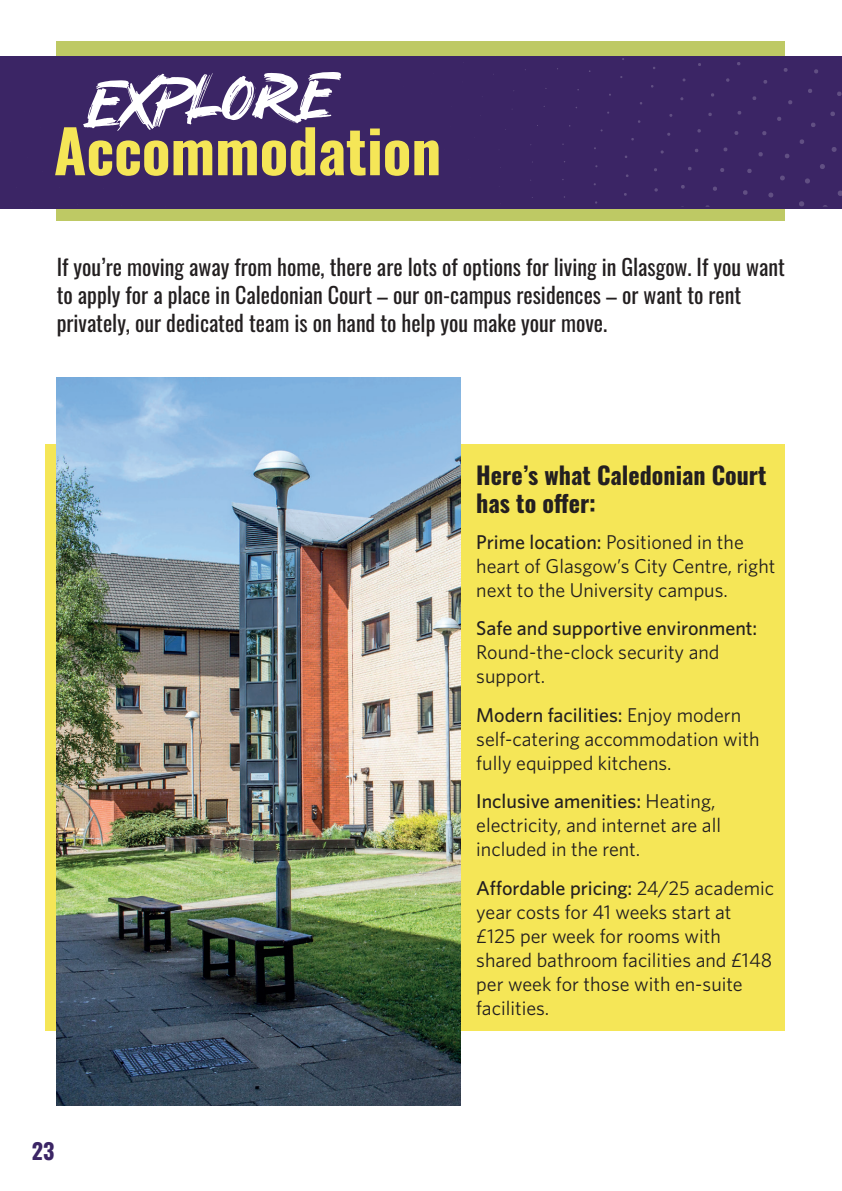
<style>
.page{position:relative;width:842px;height:1191px;background:#fff}
.page>*{position:absolute;margin:0;border:0;box-sizing:border-box;transform-origin:0 0}
.t1{font:62.4px "Under Hiport";color:#fff}
.t2{font:700 59.2px "Oswald";color:#f5e657}
.t3{font:700 24px/28.8px "Oswald";color:#231f20}
.t4{font:22px/28px "Oswald";color:#231f20}
.t5{font:700 22px "Oswald";color:#3b2565}
.t6{font:20px/24px "Whitney";color:#231f20}
.t7{font:500 20px "Whitney";color:#231f20}
.s1{font-weight:500}
</style>
<div class="page">
<div style="left:57px;top:41px;width:728px;height:180px;background:#bec964"></div>
<div style="left:0;top:56px;width:842px;height:152px;background:#3b2565"></div>
<svg style="left:654px;top:188px;width:4px;height:4px"></svg>
<svg style="left:681px;top:185px;width:4px;height:4px"></svg>
<svg style="left:713px;top:186px;width:4px;height:5px"></svg>
<svg style="left:688px;top:167px;width:4px;height:4px"></svg>
<svg style="left:660px;top:150px;width:4px;height:4px"></svg>
<svg style="left:743px;top:190px;width:5px;height:5px"></svg>
<svg style="left:720px;top:168px;width:4px;height:4px"></svg>
<svg style="left:768px;top:192px;width:6px;height:6px"></svg>
<svg style="left:747px;top:169px;width:5px;height:4px"></svg>
<svg style="left:723px;top:147px;width:5px;height:5px"></svg>
<svg style="left:697px;top:129px;width:4px;height:4px"></svg>
<svg style="left:799px;top:201px;width:5px;height:6px"></svg>
<svg style="left:780px;top:175px;width:5px;height:6px"></svg>
<svg style="left:758px;top:152px;width:5px;height:5px"></svg>
<svg style="left:734px;top:131px;width:5px;height:4px"></svg>
<svg style="left:708px;top:112px;width:4px;height:4px"></svg>
<svg style="left:805px;top:178px;width:5px;height:6px"></svg>
<svg style="left:785px;top:154px;width:5px;height:4px"></svg>
<svg style="left:762px;top:131px;width:5px;height:4px"></svg>
<svg style="left:737px;top:111px;width:4px;height:4px"></svg>
<svg style="left:682px;top:78px;width:4px;height:4px"></svg>
<svg style="left:837px;top:190px;width:5px;height:6px"></svg>
<svg style="left:820px;top:164px;width:5px;height:5px"></svg>
<svg style="left:799px;top:139px;width:5px;height:5px"></svg>
<svg style="left:777px;top:117px;width:4px;height:4px"></svg>
<svg style="left:752px;top:96px;width:4px;height:4px"></svg>
<svg style="left:726px;top:78px;width:4px;height:4px"></svg>
<svg style="left:831px;top:147px;width:6px;height:5px"></svg>
<svg style="left:811px;top:122px;width:5px;height:5px"></svg>
<svg style="left:788px;top:100px;width:4px;height:5px"></svg>
<svg style="left:763px;top:80px;width:4px;height:4px"></svg>
<svg style="left:830px;top:111px;width:5px;height:5px"></svg>
<svg style="left:808px;top:89px;width:4px;height:4px"></svg>
<svg style="left:783px;top:68px;width:5px;height:4px"></svg>
<svg style="left:837px;top:91px;width:5px;height:5px"></svg>
<svg style="left:814px;top:69px;width:4px;height:5px"></svg>
<div style="left:45px;top:444px;width:740px;height:586px;background:#f5e657"></div>
<img style="left:57px;top:377px;width:404px;height:729px">
<h1 class="t1" style="left:87px;top:76px;width:250px;rotate:-2deg">Explore</h1>
<h2 class="t2" style="left:54px;top:98px;width:389px">Accommodation</h2>
<p class="t4" style="left:57px;top:251px;width:730px">If you’re moving away from home, there are lots of options for living in Glasgow. If you want to apply for a place in Caledonian Court – our on-campus residences – or want to rent privately, our dedicated team is on hand to help you make your move.</p>
<p class="t5" style="left:32px;top:1131px;width:24px">23</p>
<p class="t3" style="left:476px;top:458px;width:292px">Here’s what Caledonian Court has to offer:</p>
<p class="t6" style="left:476px;top:529px;width:301px"><span class="s1">Prime location:</span> Positioned in the heart of Glasgow’s City Centre, right next to the University campus.</p>
<p class="t7" style="left:476px;top:615px;width:283px">Safe and supportive environment:</p>
<p class="t6" style="left:476px;top:640px;width:245px">Round-the-clock security and support.</p>
<p class="t6" style="left:476px;top:702px;width:285px"><span class="s1">Modern facilities:</span> Enjoy modern self-catering accommodation with fully equipped kitchens.</p>
<p class="t6" style="left:476px;top:788px;width:246px"><span class="s1">Inclusive amenities:</span> Heating, electricity, and internet are all included in the rent.</p>
<p class="t6" style="left:476px;top:875px;width:299px"><span class="s1">Affordable pricing:</span> 24/25 academic year costs for 41 weeks start at £125 per week for rooms with shared bathroom facilities and £148 per week for those with en-suite facilities.</p>
</div>
